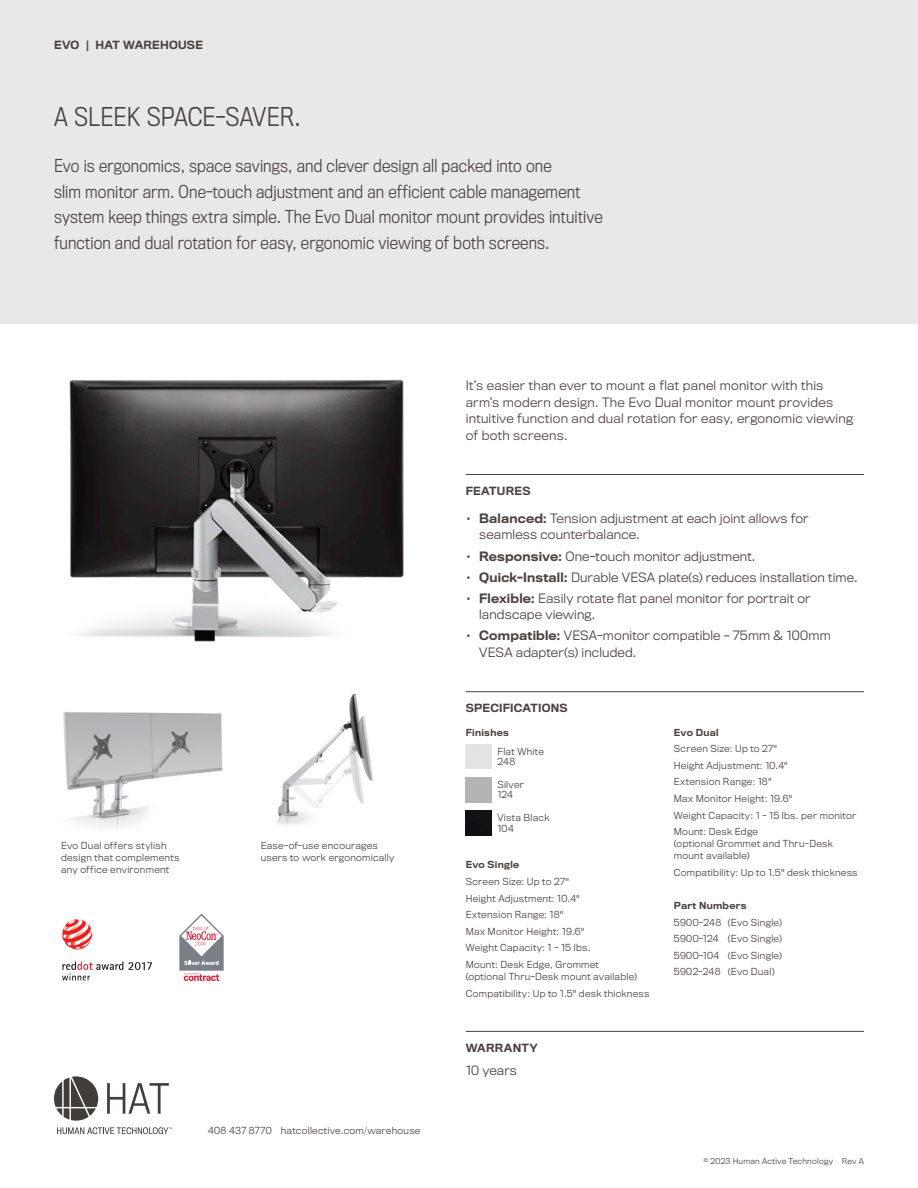
<style>
.page{position:relative;width:918px;height:1188px;background:#fff}
.page>*{position:absolute;margin:0;border:0;box-sizing:border-box;transform-origin:0 0}
.Intro_Header{font:300 24px "Titling Gothic FB Narrow";color:#4a423e}
.Description_-_Main{font:300 16.5px/25.5px "Titling Gothic FB Narrow";letter-spacing:.01em;color:#4a423e}
.Body_-_Features{font:300 12px/16.5px "Titling Gothic FB";letter-spacing:.01em;color:#4a423e}
.Description_-_Short{font:300 12px/16.5px "Titling Gothic FB";letter-spacing:.02em;color:#4a423e}
.Body_-_Warranty{font:300 12px "Titling Gothic FB";letter-spacing:.01em;color:#4a423e}
.Subhead{font:500 10.5px "Titling Gothic FB";letter-spacing:.02em;color:#4a423e}
.Product_Name_-_Small{font:500 10.5px "Titling Gothic FB";letter-spacing:.02em;color:#4a423e}
.Body_-_Specification{font:300 9px/12px "Titling Gothic FB";letter-spacing:.03em;color:#4a423e}
.Contact_Info{font:300 9px "Titling Gothic FB";letter-spacing:.03em;color:#4a423e}
.Body_-_Specification-2{font:500 9px "Titling Gothic FB";letter-spacing:.03em;color:#4a423e}
.Finishes{font:300 9px "Titling Gothic FB";letter-spacing:.025em;color:#4a423e}
.t1{font:300 7.5px "Titling Gothic FB";letter-spacing:.03em;color:#4a423e}
.s1{font-weight:500}
</style>
<div class="page">
<div style="left:0;top:0;width:918px;height:324px;background:#e8e8e8"></div>
<hr style="left:466px;top:474px;width:398px;height:1px;background:#4a423e">
<hr style="left:466px;top:691px;width:398px;height:1px;background:#4a423e">
<img style="left:466px;top:810px;width:25px;height:25px">
<hr style="left:466px;top:1031px;width:398px;height:1px;background:#4a423e">
<img style="left:69px;top:379px;width:335px;height:263px">
<svg style="left:179px;top:914px;width:45px;height:67px"></svg>
<svg style="left:62px;top:919px;width:30px;height:30px"></svg>
<svg style="left:62px;top:962px;width:90px;height:19px"></svg>
<img style="left:63px;top:712px;width:160px;height:117px">
<img style="left:277px;top:694px;width:96px;height:131px">
<svg style="left:107px;top:1083px;width:62px;height:31px"></svg>
<svg style="left:54px;top:1076px;width:44px;height:45px"></svg>
<svg style="left:57px;top:1127px;width:115px;height:7px"></svg>
<p class="Product_Name_-_Small" style="left:54px;top:38px;width:150px">EVO | HAT WAREHOUSE</p>
<p class="Intro_Header" style="left:54px;top:103px;width:248px">A SLEEK SPACE-SAVER.</p>
<p class="Description_-_Main" style="left:54px;top:153px;width:550px">Evo is ergonomics, space savings, and clever design all packed into one<br>slim monitor arm. One-touch adjustment and an efficient cable management system keep things extra simple. The Evo Dual monitor mount provides intuitive function and dual rotation for easy, ergonomic viewing of both screens.</p>
<p class="Description_-_Short" style="left:466px;top:377px;width:389px">It’s easier than ever to mount a flat panel monitor with this arm’s modern design. The Evo Dual monitor mount provides intuitive function and dual rotation for easy, ergonomic viewing of both screens.</p>
<p class="Body_-_Specification" style="left:61px;top:839px;width:120px">Evo Dual offers stylish design that complements any office environment</p>
<p class="Body_-_Specification" style="left:261px;top:839px;width:135px">Ease-of-use encourages users to work ergonomically</p>
<p class="Contact_Info" style="left:208px;top:1125px;width:214px">408 437 8770 hatcollective.com/warehouse</p>
<p class="Subhead" style="left:466px;top:485px;width:66px">FEATURES</p>
<p class="Body_-_Features" style="left:479px;top:510px;width:331px;text-indent:-14px"><span class="s1">• Balanced:</span> Tension adjustment at each joint allows for seamless counterbalance.</p>
<p class="Body_-_Features" style="left:466px;top:548px;width:291px"><span class="s1">• Responsive:</span> One-touch monitor adjustment.</p>
<p class="Body_-_Features" style="left:466px;top:569px;width:393px"><span class="s1">• Quick-Install:</span> Durable VESA plate(s) reduces installation time.</p>
<p class="Body_-_Features" style="left:479px;top:590px;width:333px;text-indent:-14px"><span class="s1">• Flexible:</span> Easily rotate flat panel monitor for portrait or landscape viewing.</p>
<p class="Body_-_Features" style="left:479px;top:627px;width:353px;text-indent:-14px"><span class="s1">• Compatible:</span> VESA-monitor compatible – 75mm &amp; 100mm<br>VESA adapter(s) included.</p>
<p class="Subhead" style="left:466px;top:702px;width:104px">SPECIFICATIONS</p>
<p class="Body_-_Specification-2" style="left:466px;top:727px;width:45px">Finishes</p>
<p class="Finishes" style="left:497px;top:746px;width:48px">Flat White</p>
<p class="Finishes" style="left:497px;top:757px;width:19px">248</p>
<p class="Body_-_Specification" style="left:497px;top:779px;width:28px">Silver</p>
<p class="Finishes" style="left:497px;top:790px;width:17px">124</p>
<p class="Body_-_Specification" style="left:497px;top:812px;width:54px">Vista Black</p>
<p class="Finishes" style="left:497px;top:823px;width:18px">104</p>
<p class="Body_-_Specification-2" style="left:466px;top:859px;width:55px">Evo Single</p>
<p class="Body_-_Specification" style="left:466px;top:875px;width:105px">Screen Size: Up to 27"</p>
<p class="Body_-_Specification" style="left:466px;top:892px;width:115px">Height Adjustment: 10.4"</p>
<p class="Body_-_Specification" style="left:466px;top:909px;width:99px">Extension Range: 18"</p>
<p class="Body_-_Specification" style="left:466px;top:925px;width:120px">Max Monitor Height: 19.6"</p>
<p class="Body_-_Specification" style="left:466px;top:942px;width:126px">Weight Capacity: 1 - 15 lbs.</p>
<p class="Body_-_Specification" style="left:466px;top:958px;width:173px">Mount: Desk Edge, Grommet (optional Thru-Desk mount available)</p>
<p class="Body_-_Specification" style="left:466px;top:987px;width:185px">Compatibility: Up to 1.5" desk thickness</p>
<p class="Subhead" style="left:466px;top:1042px;width:74px">WARRANTY</p>
<p class="Body_-_Warranty" style="left:466px;top:1064px;width:53px">10 years</p>
<p class="Body_-_Specification-2" style="left:674px;top:727px;width:46px">Evo Dual</p>
<p class="Body_-_Specification" style="left:674px;top:743px;width:105px">Screen Size: Up to 27"</p>
<p class="Body_-_Specification" style="left:674px;top:759px;width:115px">Height Adjustment: 10.4"</p>
<p class="Body_-_Specification" style="left:674px;top:776px;width:99px">Extension Range: 18"</p>
<p class="Body_-_Specification" style="left:674px;top:793px;width:120px">Max Monitor Height: 19.6"</p>
<p class="Body_-_Specification" style="left:674px;top:809px;width:184px">Weight Capacity: 1 - 15 lbs. per monitor</p>
<p class="Body_-_Specification" style="left:674px;top:826px;width:160px">Mount: Desk Edge<br>(optional Grommet and Thru-Desk mount available)</p>
<p class="Body_-_Specification" style="left:674px;top:866px;width:185px">Compatibility: Up to 1.5" desk thickness</p>
<p class="Body_-_Specification-2" style="left:674px;top:900px;width:74px">Part Numbers</p>
<p class="Body_-_Specification" style="left:674px;top:916px;width:110px">5900-248 (Evo Single)</p>
<p class="Body_-_Specification" style="left:674px;top:933px;width:110px">5900-124 (Evo Single)</p>
<p class="Body_-_Specification" style="left:674px;top:949px;width:110px">5900-104 (Evo Single)</p>
<p class="Body_-_Specification" style="left:674px;top:966px;width:102px">5902-248 (Evo Dual)</p>
<p class="t1" style="left:703px;top:1157px;width:162px">© 2023 Human Active Technology Rev A</p>
</div>
